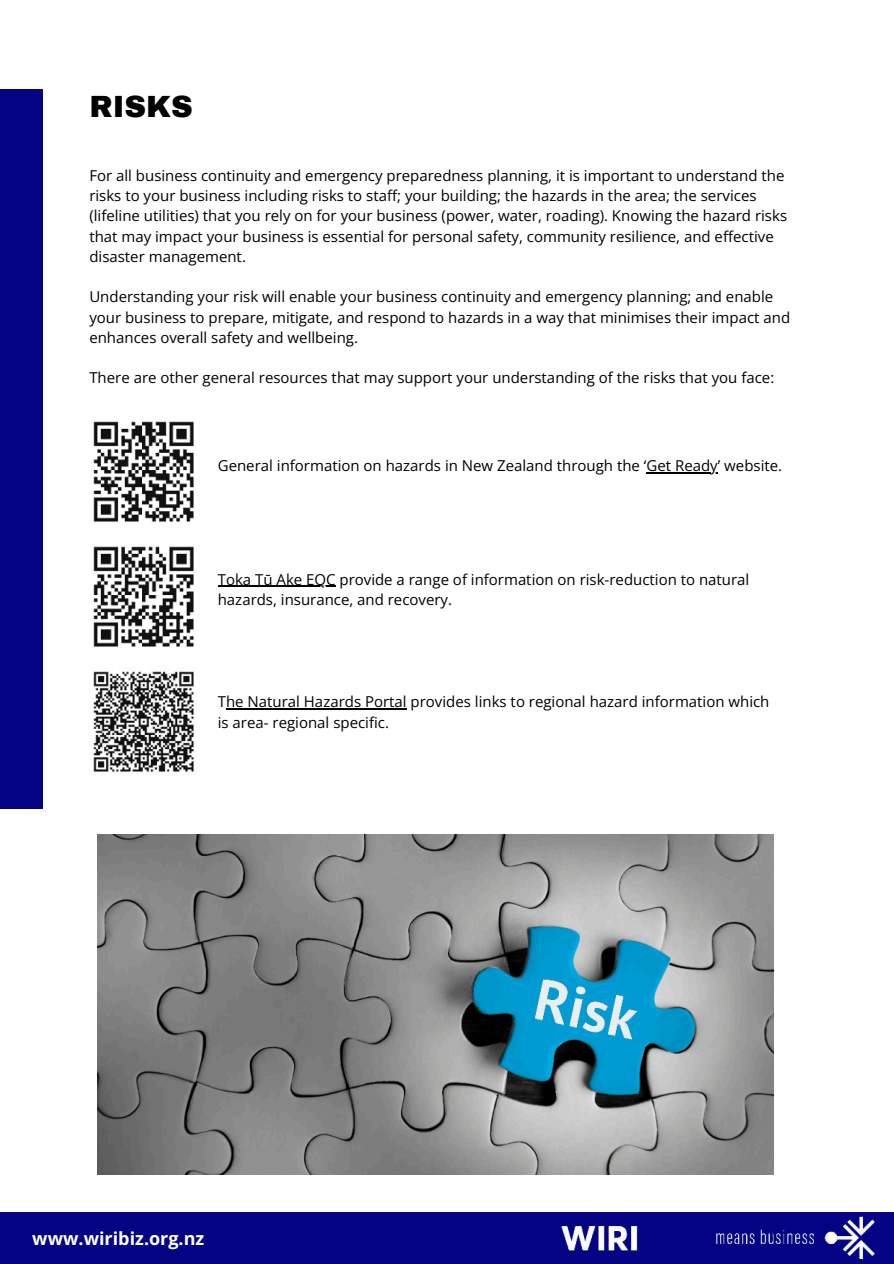
<style>
.page{position:relative;width:894px;height:1264px;background:#fff}
.page>*{position:absolute;margin:0;border:0;box-sizing:border-box;transform-origin:0 0}
.t1{font:900 30px "Archivo";color:#000}
.t2{font:700 18px "Open Sans";color:#fff}
.t3{font:15px/20.2px "Open Sans";color:#000}
</style>
<div class="page">
<div style="left:0;top:89px;width:43px;height:719px;background:#030383"></div>
<img style="left:93px;top:421px;width:101px;height:101px">
<img style="left:93px;top:546px;width:101px;height:101px">
<img style="left:93px;top:671px;width:102px;height:103px">
<img style="left:98px;top:834px;width:675px;height:340px">
<hr style="left:646px;top:472px;width:71px;height:1px;background:#000">
<hr style="left:218px;top:586px;width:117px;height:1px;background:#000">
<hr style="left:226px;top:708px;width:180px;height:1px;background:#000">
<div style="left:0;top:1212px;width:893px;height:51px;background:#030383"></div>
<img style="left:561px;top:1216px;width:314px;height:42px">
<h1 class="t1" style="left:89px;top:88px;width:105px">RISKS</h1>
<p class="t3" style="left:89px;top:165px;width:699px">For all business continuity and emergency preparedness planning, it is important to understand the risks to your business including risks to staff; your building; the hazards in the area; the services (lifeline utilities) that you rely on for your business (power, water, roading). Knowing the hazard risks that may impact your business is essential for personal safety, community resilience, and effective disaster management.</p>
<p class="t3" style="left:89px;top:286px;width:702px">Understanding your risk will enable your business continuity and emergency planning; and enable your business to prepare, mitigate, and respond to hazards in a way that minimises their impact and enhances overall safety and wellbeing.</p>
<p class="t3" style="left:89px;top:367px;width:686px">There are other general resources that may support your understanding of the risks that you face:</p>
<p class="t3" style="left:218px;top:455px;width:565px">General information on hazards in New Zealand through the ‘Get Ready’ website.</p>
<p class="t3" style="left:218px;top:569px;width:533px">Toka Tū Ake EQC provide a range of information on risk-reduction to natural hazards, insurance, and recovery.</p>
<p class="t3" style="left:218px;top:691px;width:553px">The Natural Hazards Portal provides links to regional hazard information which is area- regional specific.</p>
<p class="t2" style="left:32px;top:1225px;width:173px">www.wiribiz.org.nz</p>
</div>
